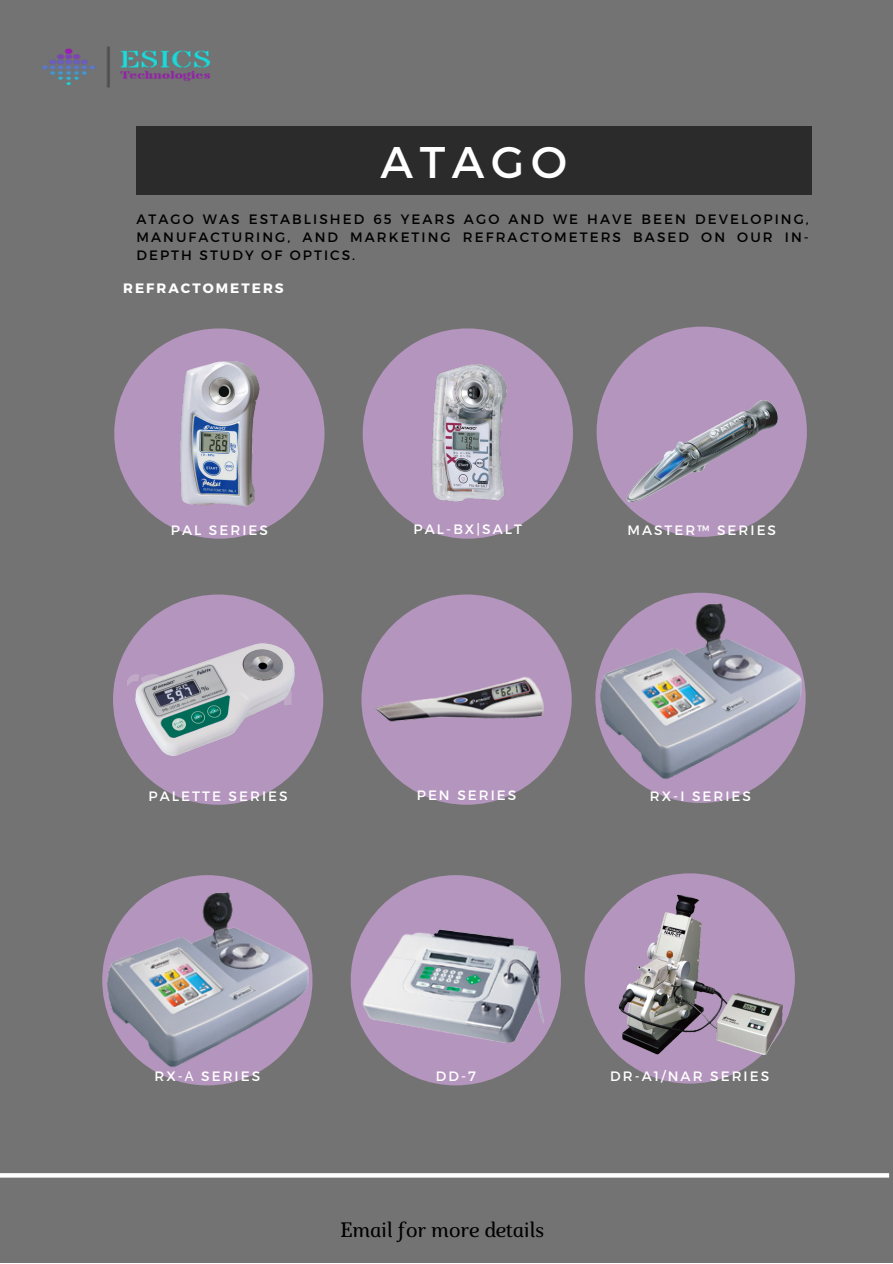
<style>
.page{position:relative;width:893px;height:1264px;background:#fff}
.page>*{position:absolute;margin:0;border:0;box-sizing:border-box;transform-origin:0 0}
.t1{font:44.25px "Montserrat";letter-spacing:.15em;color:#fff}
.t2{font:italic 20.85px "Marta";color:#000}
.t3{font:13.65px/18px "Montserrat";letter-spacing:.15em;color:#000;text-align:justify}
.t4{font:13.65px "Montserrat";letter-spacing:.15em;color:#fff}
.t5{font:700 13.65px "Montserrat";letter-spacing:.15em;color:#fff}
.s1{font-family:"Noto Sans"}
</style>
<div class="page">
<div style="left:0;top:0;width:892px;height:1262px;background:#737373"></div>
<div style="left:114px;top:328px;width:210px;height:210px;background:#b495bd;border-radius:50%"></div>
<div style="left:362px;top:328px;width:211px;height:210px;background:#b495bd;border-radius:50%"></div>
<div style="left:596px;top:326px;width:210px;height:211px;background:#b495bd;border-radius:50%"></div>
<img style="left:142px;top:357px;width:154px;height:154px">
<img style="left:365px;top:364px;width:208px;height:139px">
<img style="left:611px;top:400px;width:183px;height:103px">
<div style="left:113px;top:594px;width:210px;height:210px;background:#b495bd;border-radius:50%"></div>
<div style="left:361px;top:594px;width:210px;height:210px;background:#b495bd;border-radius:50%"></div>
<img style="left:127px;top:642px;width:168px;height:115px">
<img style="left:371px;top:611px;width:176px;height:176px">
<img style="left:595px;top:592px;width:210px;height:204px">
<div style="left:350px;top:875px;width:211px;height:210px;background:#b495bd;border-radius:50%"></div>
<div style="left:584px;top:873px;width:210px;height:210px;background:#b495bd;border-radius:50%"></div>
<img style="left:102px;top:875px;width:210px;height:209px">
<img style="left:359px;top:891px;width:188px;height:189px">
<img style="left:590px;top:893px;width:205px;height:161px">
<svg style="left:0;top:1173px;width:889px;height:4px;background:#fafafa"></svg>
<img style="left:43px;top:46px;width:166px;height:42px">
<p class="t1" style="left:380px;top:133px;width:188px">ATAGO</p>
<p class="t3" style="left:136px;top:210px;width:673px">ATAGO WAS ESTABLISHED 65 YEARS AGO AND WE HAVE BEEN DEVELOPING, MANUFACTURING, AND MARKETING REFRACTOMETERS BASED ON OUR IN-DEPTH STUDY OF OPTICS.</p>
<p class="t5" style="left:123px;top:280px;width:162px">REFRACTOMETERS</p>
<p class="t4" style="left:171px;top:521px;width:99px">PAL SERIES</p>
<p class="t4" style="left:413px;top:520px;width:110px">PAL-BX|SALT</p>
<p class="t4" style="left:627px;top:521px;width:150px">MASTER™ SERIES</p>
<p class="t4" style="left:149px;top:787px;width:140px">PALETTE SERIES</p>
<p class="t4" style="left:417px;top:786px;width:101px">PEN SERIES</p>
<p class="t4" style="left:650px;top:787px;width:103px">RX-I SERIES</p>
<p class="t4" style="left:154px;top:1067px;width:107px">RX-<span class="s1">Α</span> SERIES</p>
<p class="t4" style="left:436px;top:1067px;width:41px">DD-7</p>
<p class="t4" style="left:610px;top:1067px;width:160px">DR-A1/NAR SERIES</p>
<p class="t2" style="left:340px;top:1221px;width:205px">Email for more details</p>
</div>
